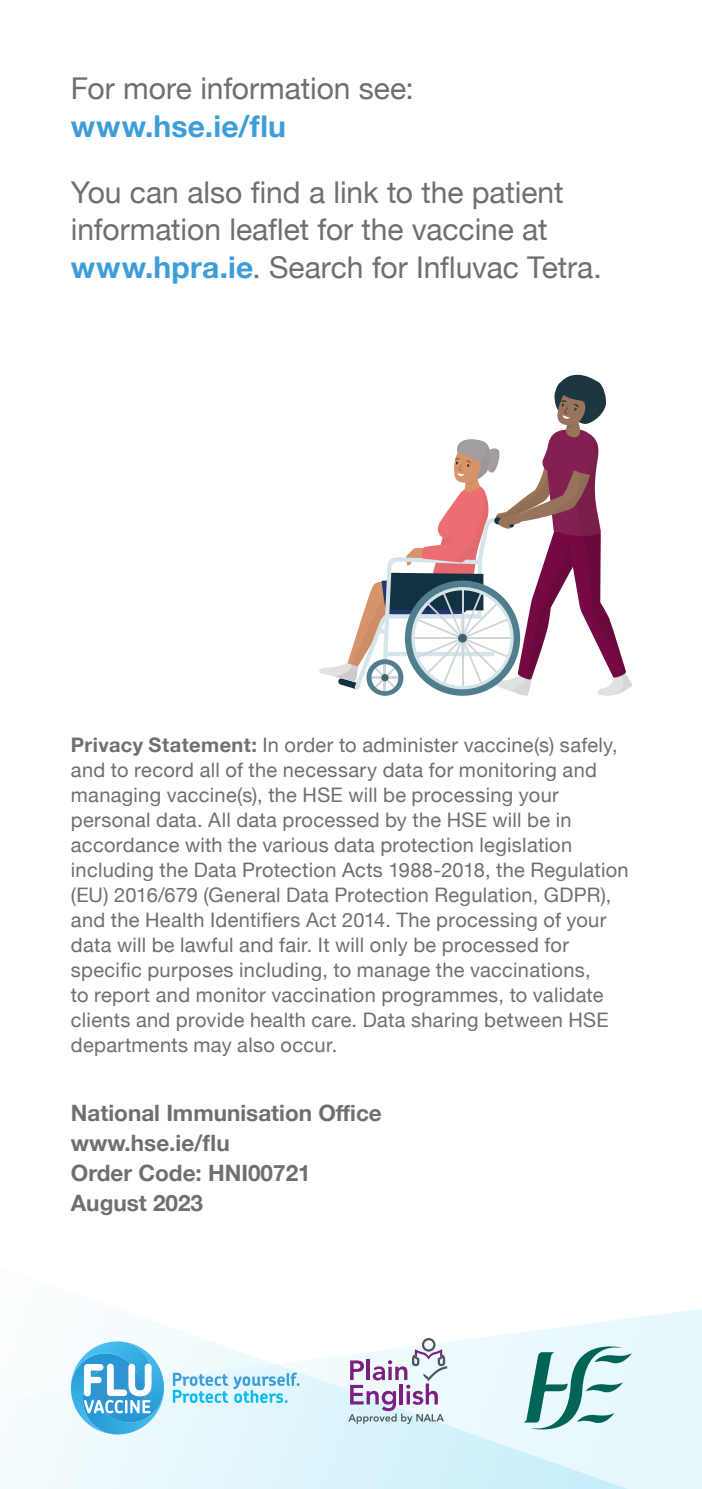
<style>
.page{position:relative;width:702px;height:1489px;background:#fff}
.page>*{position:absolute;margin:0;border:0;box-sizing:border-box;transform-origin:0 0}
.t1{font:30px/37.5px "Helvetica Neue";color:#706f6f}
.t2{font:700 30px "Helvetica Neue";letter-spacing:.005em;color:#3e9dd8}
.t3{font:700 22.5px/30px "Helvetica Neue";color:#706f6f}
.t4{font:20px/25px "Helvetica Neue";letter-spacing:.015em;color:#706f6f}
.s1{font-weight:700;color:#3e9dd8}
.s2{font-weight:700}
</style>
<div class="page">
<svg style="left:4px;top:1309px;width:698px;height:179px;fill:#eaf8fd"></svg>
<svg style="left:319px;top:374px;width:313px;height:322px"></svg>
<svg style="left:173px;top:1372px;width:126px;height:30px;background:#a9def3"></svg>
<svg style="left:71px;top:1341px;width:93px;height:93px"></svg>
<svg style="left:348px;top:1337px;width:99px;height:86px"></svg>
<svg style="left:523px;top:1346px;width:109px;height:83px;background:#a4cdcc"></svg>
<h1 class="t1" style="left:71px;top:72px;width:344px">For more information see:</h1>
<h1 class="t2" style="left:71px;top:103px;width:217px">www.hse.ie/flu</h1>
<h1 class="t1" style="left:71px;top:175px;width:532px">You can also find a link to the patient information leaflet for the vaccine at <span class="s1">www.hpra.ie</span>. Search for Influvac Tetra.</h1>
<p class="t4" style="left:71px;top:733px;width:559px"><span class="s2">Privacy Statement:</span> In order to administer vaccine(s) safely, and to record all of the necessary data for monitoring and managing vaccine(s), the HSE will be processing your personal data. All data processed by the HSE will be in accordance with the various data protection legislation including the Data Protection Acts 1988-2018, the Regulation (EU) 2016/679 (General Data Protection Regulation, GDPR), and the Health Identifiers Act 2014. The processing of your data will be lawful and fair. It will only be processed for specific purposes including, to manage the vaccinations,<br>to report and monitor vaccination programmes, to validate clients and provide health care. Data sharing between HSE departments may also occur.</p>
<p class="t3" style="left:71px;top:1098px;width:312px">National Immunisation Office www.hse.ie/flu<br>Order Code: HNI00721<br>August 2023</p>
</div>
